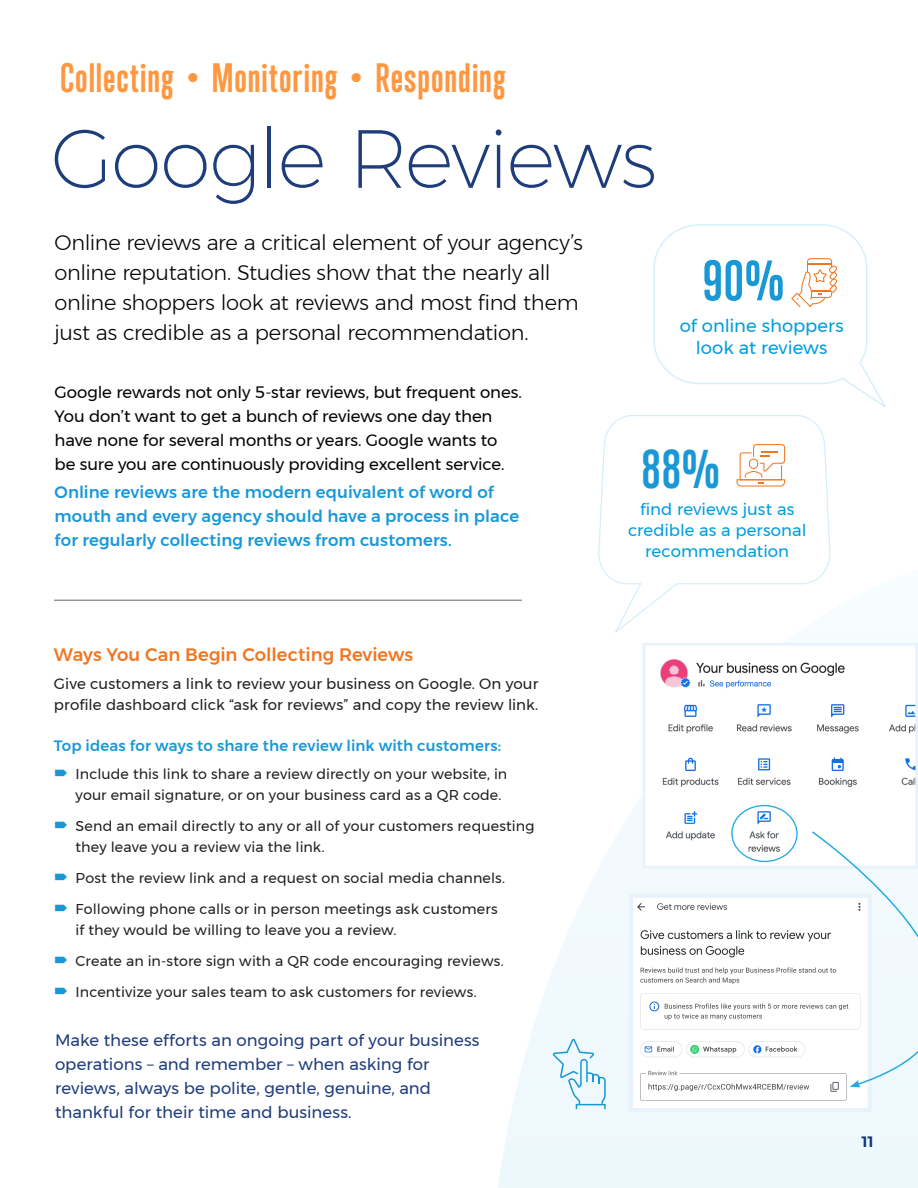
<style>
.page{position:relative;width:918px;height:1188px;background:#fff}
.page>*{position:absolute;margin:0;border:0;box-sizing:border-box;transform-origin:0 0}
.t1{font:200 82.5px "Montserrat";letter-spacing:-.03em;color:#1e3d7b}
.t2{font:700 51.9px "Trump Gothic Pro";color:#1a98d6}
.t3{font:700 49.8px "Trump Gothic Pro";color:#1a98d6}
.t4{font:700 37.5px "Trump Gothic Pro";letter-spacing:.03em;color:#ff9640}
.body_-_12_16{font:300 21px/30px "Montserrat";letter-spacing:-.015em;color:#040503}
.body_-_12_16-2{font:500 18px "Montserrat";color:#f07622}
.body_-_12_16-3{font:18px/22.5px "Montserrat";color:#009ede;text-align:center}
.body_-_12_16-4{font:16.5px/24px "Montserrat";letter-spacing:-.01em;color:#040503}
.body_-_12_16-5{font:16.5px/24px "Montserrat";letter-spacing:.005em;color:#1e3d7b}
.body_-_12_16-6{font:500 16.5px/24px "Montserrat";letter-spacing:.005em;color:#1a98d6}
.body_-_12_16-7{font:16.5px/21px "Montserrat";letter-spacing:.005em;color:#009ede;text-align:center}
.body_-_12_16-8{font:15px/21px "Montserrat";letter-spacing:.005em;color:#231f20}
.body_-_12_16-9{font:500 15px "Montserrat";letter-spacing:.01em;color:#1a98d6}
.t5{font:600 15px "Montserrat";color:#12387a}
.t6{font:14.25px/21px "Montserrat";letter-spacing:.01em;color:#231f20}
</style>
<div class="page">
<svg style="left:487px;top:599px;width:431px;height:589px"></svg>
<img style="left:647px;top:647px;width:267px;height:217px">
<div style="left:643px;top:643px;width:275px;height:225px;border:3px solid #e7f2fa"></div>
<img style="left:652px;top:655px;width:216px;height:39px">
<svg style="left:730px;top:804px;width:68px;height:59px"></svg>
<img style="left:634px;top:899px;width:233px;height:208px">
<div style="left:629px;top:894px;width:243px;height:218px;border:4px solid #e7f2fa"></div>
<svg style="left:811px;top:830px;width:107px;height:257px"></svg>
<svg style="left:653px;top:224px;width:233px;height:183px"></svg>
<svg style="left:791px;top:258px;width:46px;height:49px"></svg>
<svg style="left:597px;top:415px;width:234px;height:222px"></svg>
<svg style="left:737px;top:444px;width:48px;height:43px"></svg>
<svg style="left:553px;top:1039px;width:53px;height:70px"></svg>
<hr style="left:54px;top:600px;width:468px;height:1px;background:#646464">
<p class="t4" style="left:60px;top:55px;width:447px">Collecting • Monitoring • Responding</p>
<p class="t1" style="left:51px;top:98px;width:608px">Google Reviews</p>
<p class="body_-_12_16" style="left:55px;top:227px;width:530px">Online reviews are a critical element of your agency’s online reputation. Studies show that the nearly all online shoppers look at reviews and most find them just as credible as a personal recommendation.</p>
<p class="t2" style="left:703px;top:249px;width:82px">90%</p>
<p class="body_-_12_16-3" style="left:680px;top:314px;width:165px">of online shoppers look at reviews</p>
<p class="body_-_12_16-4" style="left:55px;top:380px;width:469px">Google rewards not only 5-star reviews, but frequent ones.<br>You don’t want to get a bunch of reviews one day then have none for several months or years. Google wants to be sure you are continuously providing excellent service.</p>
<p class="body_-_12_16-6" style="left:55px;top:480px;width:466px">Online reviews are the modern equivalent of word of mouth and every agency should have a process in place for regularly collecting reviews from customers.</p>
<p class="t3" style="left:642px;top:439px;width:79px">88%</p>
<p class="body_-_12_16-7" style="left:628px;top:499px;width:180px">find reviews just as credible as a personal recommendation</p>
<p class="body_-_12_16-2" style="left:54px;top:640px;width:361px">Ways You Can Begin Collecting Reviews</p>
<p class="body_-_12_16-8" style="left:54px;top:673px;width:486px">Give customers a link to review your business on Google. On your profile dashboard click “ask for reviews” and copy the review link.</p>
<p class="body_-_12_16-9" style="left:54px;top:734px;width:449px">Top ideas for ways to share the review link with customers:</p>
<p class="t6" style="left:76px;top:763px;width:433px">Include this link to share a review directly on your website, in your email signature, or on your business card as a QR code.</p>
<p class="t6" style="left:76px;top:815px;width:460px">Send an email directly to any or all of your customers requesting they leave you a review via the link.</p>
<p class="t6" style="left:76px;top:867px;width:431px">Post the review link and a request on social media channels.</p>
<p class="t6" style="left:76px;top:898px;width:424px">Following phone calls or in person meetings ask customers if they would be willing to leave you a review.</p>
<p class="t6" style="left:76px;top:950px;width:430px">Create an in-store sign with a QR code encouraging reviews.</p>
<p class="t6" style="left:76px;top:981px;width:403px">Incentivize your sales team to ask customers for reviews.</p>
<p class="body_-_12_16-5" style="left:55px;top:1028px;width:426px">Make these efforts an ongoing part of your business operations – and remember – when asking for reviews, always be polite, gentle, genuine, and thankful for their time and business.</p>
<p class="t5" style="left:862px;top:1130px;width:13px">11</p>
</div>
